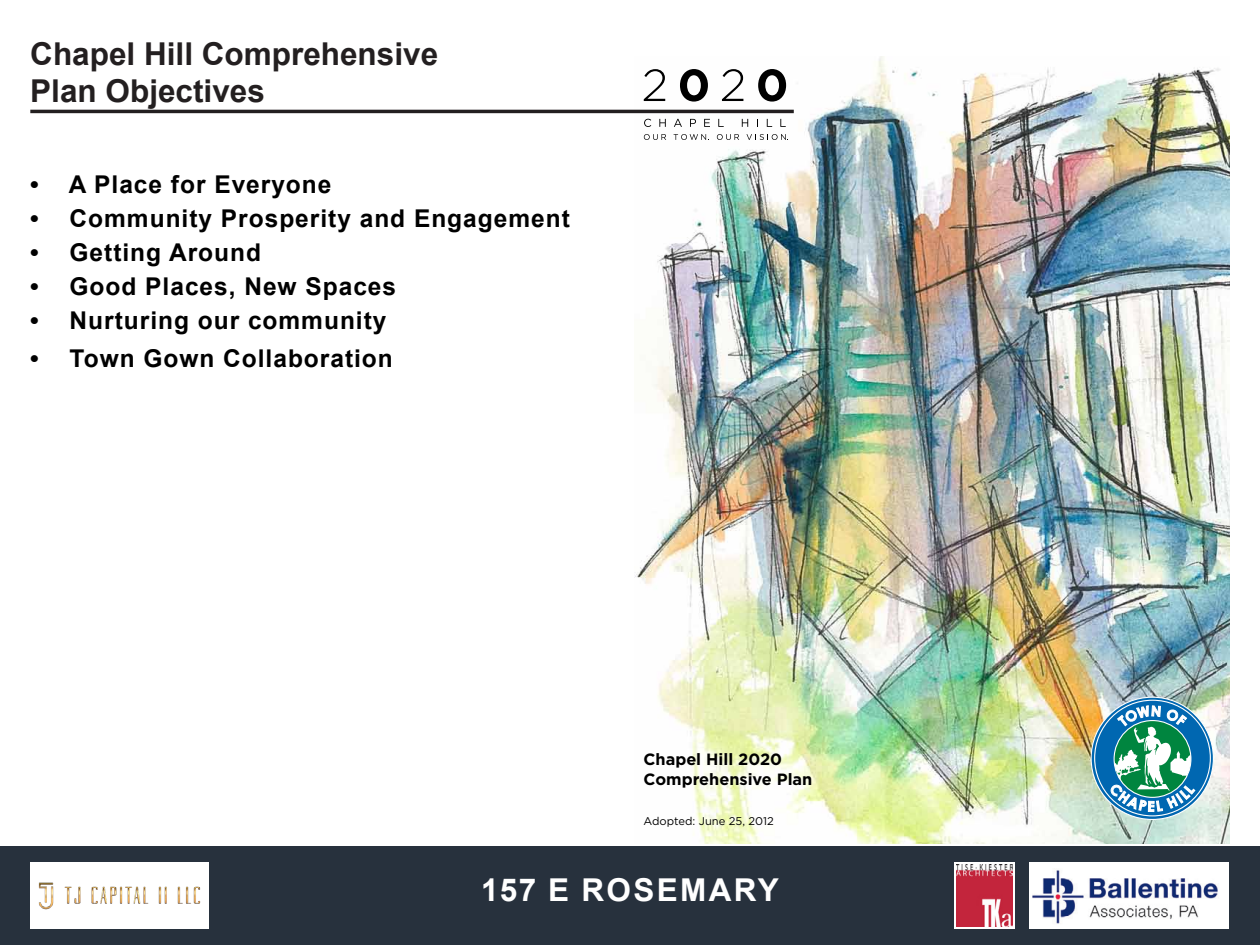
<style>
.page{position:relative;width:1260px;height:945px;background:#fff}
.page>*{position:absolute;margin:0;border:0;box-sizing:border-box;transform-origin:0 0}
.t1{font:700 31.5px/37.8px "Arial";color:#231f20}
.t2{font:700 31.5px "Arial";letter-spacing:.075em;color:#fff}
.t3{font:700 24.5px "Arial";letter-spacing:.04em;color:#000}
.t4{font:700 16.28px/19.6px "Gotham";color:#000}
.t5{font:11.2px "Gotham";color:#000}
</style>
<div class="page">
<div style="left:0;top:847px;width:1260px;height:98px;background:#27313d"></div>
<svg style="left:954px;top:862px;width:61px;height:67px"></svg>
<div style="left:1029px;top:862px;width:199px;height:67px;background:#fff"></div>
<img style="left:957px;top:865px;width:56px;height:61px">
<img style="left:1032px;top:870px;width:186px;height:54px">
<img style="left:30px;top:862px;width:179px;height:67px">
<img style="left:635px;top:57px;width:595px;height:786px">
<svg style="left:644px;top:69px;width:21px;height:32px"></svg>
<svg style="left:680px;top:69px;width:28px;height:33px"></svg>
<svg style="left:722px;top:69px;width:21px;height:32px"></svg>
<svg style="left:758px;top:69px;width:28px;height:33px"></svg>
<svg style="left:644px;top:134px;width:22px;height:6px"></svg>
<svg style="left:674px;top:134px;width:35px;height:6px"></svg>
<svg style="left:717px;top:134px;width:22px;height:6px"></svg>
<svg style="left:747px;top:134px;width:42px;height:6px"></svg>
<svg style="left:644px;top:119px;width:7px;height:8px"></svg>
<svg style="left:659px;top:119px;width:7px;height:8px"></svg>
<svg style="left:674px;top:119px;width:8px;height:8px"></svg>
<svg style="left:690px;top:119px;width:6px;height:8px"></svg>
<svg style="left:704px;top:119px;width:6px;height:8px"></svg>
<svg style="left:718px;top:119px;width:6px;height:8px"></svg>
<svg style="left:742px;top:119px;width:6px;height:8px"></svg>
<svg style="left:767px;top:119px;width:5px;height:8px"></svg>
<svg style="left:780px;top:119px;width:6px;height:8px"></svg>
<svg style="left:1091px;top:697px;width:122px;height:122px"></svg>
<div style="left:1095px;top:700px;width:115px;height:116px;background:#0067b1;border-radius:50%"></div>
<svg style="left:1111px;top:706px;width:84px;height:106px"></svg>
<hr style="left:30px;top:110px;width:764px;height:3px;background:#231f20">
<p class="t1" style="left:30px;top:35px;width:409px">Chapel Hill Comprehensive<br>Plan Objectives</p>
<p class="t3" style="left:30px;top:167px;width:303px">• A Place for Everyone</p>
<p class="t3" style="left:30px;top:201px;width:541px">• Community Prosperity and Engagement</p>
<p class="t3" style="left:30px;top:235px;width:232px">• Getting Around</p>
<p class="t3" style="left:30px;top:269px;width:367px">• Good Places, New Spaces</p>
<p class="t3" style="left:30px;top:304px;width:358px">• Nurturing our community</p>
<p class="t3" style="left:30px;top:341px;width:364px">• Town Gown Collaboration</p>
<p class="t4" style="left:644px;top:750px;width:170px">Chapel Hill 2020<br>Comprehensive Plan</p>
<p class="t5" style="left:644px;top:814px;width:132px">Adopted: June 25, 2012</p>
<p class="t2" style="left:481px;top:867px;width:299px">157 E ROSEMARY</p>
</div>
